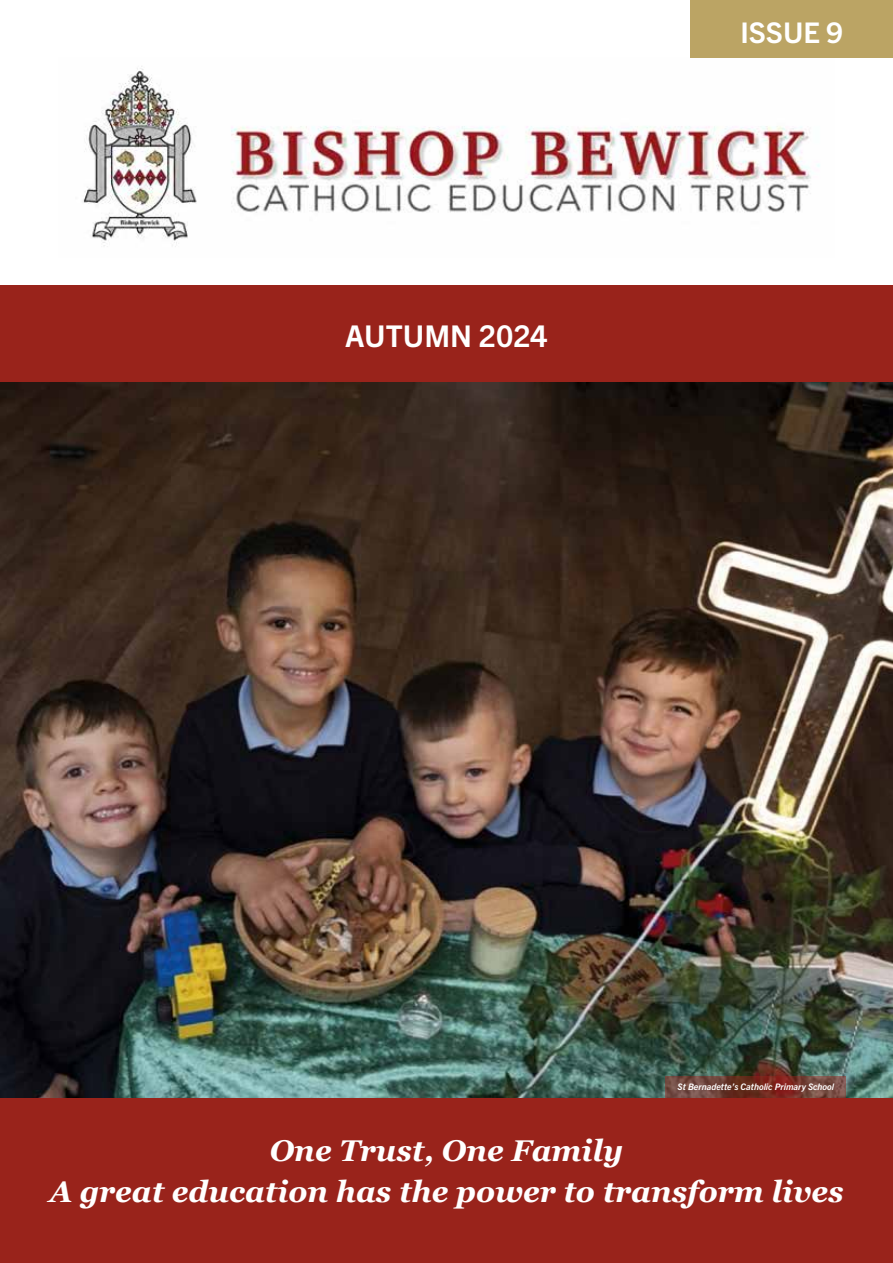
<style>
.page{position:relative;width:893px;height:1263px;background:#fff}
.page>*{position:absolute;margin:0;border:0;box-sizing:border-box;transform-origin:0 0}
.t1{font:italic 700 30px/40.2px "Georgia";color:#fff;text-align:center}
.t2{font:700 30px "Trade Gothic Next LT Pro";color:#fff}
.t3{font:700 28.5px "Trade Gothic Next LT Pro";color:#fff}
.t4{font:italic 700 9px "Trade Gothic Next LT Pro";color:#fff}
</style>
<div class="page">
<img style="left:83px;top:57px;width:751px;height:190px">
<div style="left:690px;top:0;width:203px;height:57px;background:#bba464"></div>
<div style="left:0;top:285px;width:893px;height:98px;background:#99231b"></div>
<div style="left:0;top:1097px;width:893px;height:166px;background:#99231b"></div>
<img style="left:0;top:383px;width:893px;height:714px">
<svg style="left:665px;top:1076px;width:181px;height:21px;background:#733d33"></svg>
<p class="t2" style="left:345px;top:315px;width:204px">AUTUMN 2024</p>
<p class="t3" style="left:740px;top:13px;width:104px">ISSUE 9</p>
<p class="t4" style="left:677px;top:1080px;width:158px">St Bernadette’s Catholic Primary School</p>
<p class="t1" style="left:49px;top:1129px;width:796px">One Trust, One Family<br>A great education has the power to transform lives</p>
</div>
